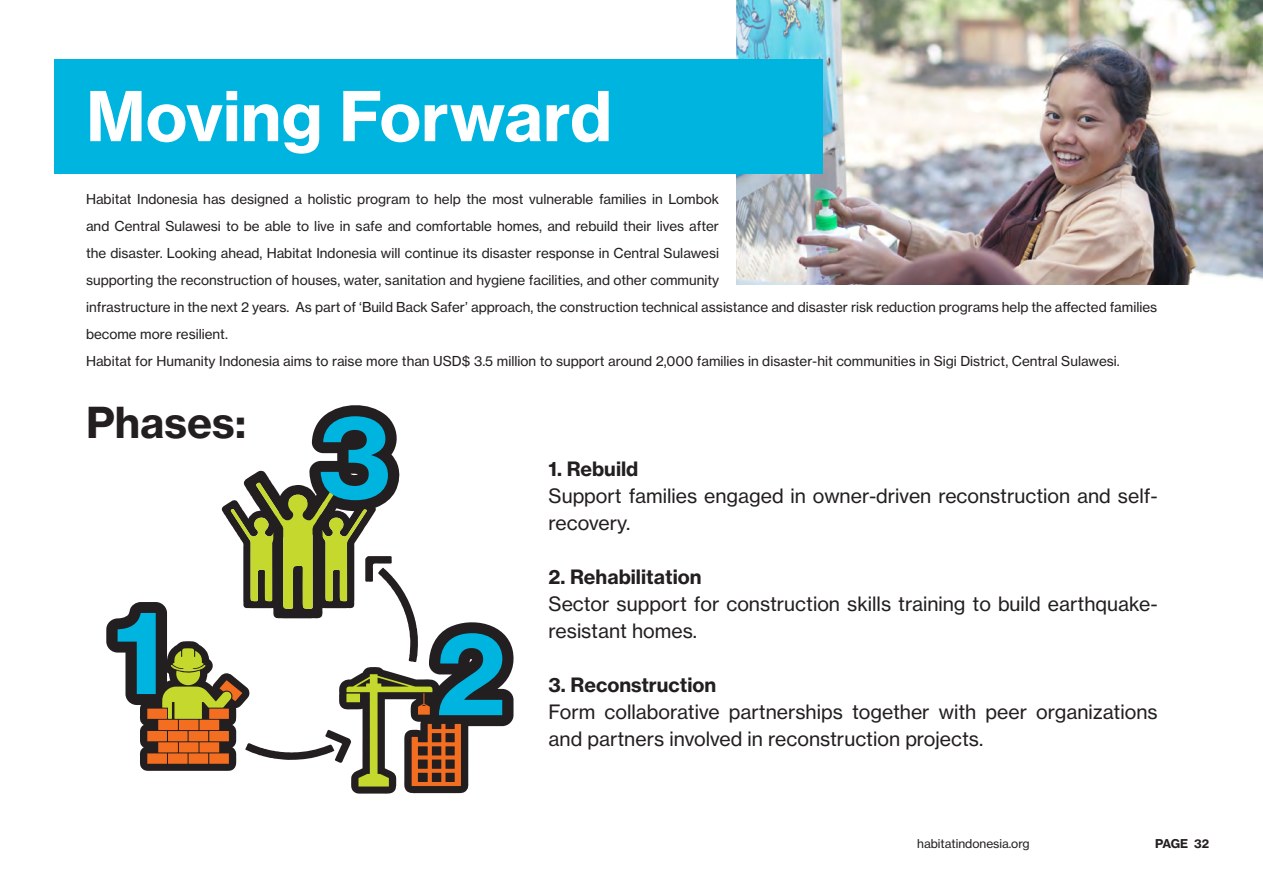
<style>
.page{position:relative;width:1263px;height:893px;background:#fff}
.page>*{position:absolute;margin:0;border:0;box-sizing:border-box;transform-origin:0 0}
.t1{font:67.5px "N Haas Grotesk TX Pro 75 Bd";color:#fff}
.t2{font:42px "N Haas Grotesk TX Pro 75 Bd";color:#231f20}
.t3{font:19.5px/27px "N Haas Grotesk TX Pro 55 Rg";color:#231f20}
.t4{font:19.5px "N Haas Grotesk TX Pro 75 Bd";color:#231f20}
.t5{font:13.5px/27px "N Haas Grotesk TX Pro 55 Rg";color:#231f20}
.t6{font:12px "N Haas Grotesk TX Pro 55 Rg";color:#231f20}
.t7{font:12px "N Haas Grotesk TX Pro 75 Bd";letter-spacing:-.02em;color:#231f20}
</style>
<div class="page">
<img style="left:736px;top:0;width:527px;height:285px">
<div style="left:54px;top:60px;width:769px;height:114px;background:#00b4e0"></div>
<svg style="left:106px;top:405px;width:408px;height:389px"></svg>
<p class="t1" style="left:86px;top:74px;width:528px">Moving Forward</p>
<p class="t5" style="left:86px;top:186px;width:1073px">Habitat Indonesia has designed a holistic program to help the most vulnerable families in Lombok<br>and Central Sulawesi to be able to live in safe and comfortable homes, and rebuild their lives after<br>the disaster. Looking ahead, Habitat Indonesia will continue its disaster response in Central Sulawesi<br>supporting the reconstruction of houses, water, sanitation and hygiene facilities, and other community<br>infrastructure in the next 2 years. As part of ‘Build Back Safer’ approach, the construction technical assistance and disaster risk reduction programs help the affected families become more resilient.</p>
<p class="t5" style="left:86px;top:348px;width:1035px">Habitat for Humanity Indonesia aims to raise more than USD$ 3.5 million to support around 2,000 families in disaster-hit communities in Sigi District, Central Sulawesi.</p>
<p class="t2" style="left:86px;top:396px;width:162px">Phases:</p>
<p class="t4" style="left:549px;top:456px;width:91px">1. Rebuild</p>
<p class="t3" style="left:549px;top:482px;width:611px">Support families engaged in owner-driven reconstruction and self&shy;recovery.</p>
<p class="t4" style="left:549px;top:564px;width:155px">2. Rehabilitation</p>
<p class="t3" style="left:549px;top:590px;width:611px">Sector support for construction skills training to build earthquake&shy;resistant homes.</p>
<p class="t4" style="left:549px;top:672px;width:169px">3. Reconstruction</p>
<p class="t3" style="left:549px;top:698px;width:611px">Form collaborative partnerships together with peer organizations and partners involved in reconstruction projects.</p>
<p class="t6" style="left:917px;top:837px;width:114px">habitatindonesia.org</p>
<p class="t7" style="left:1155px;top:836px;width:55px">PAGE 32</p>
</div>
